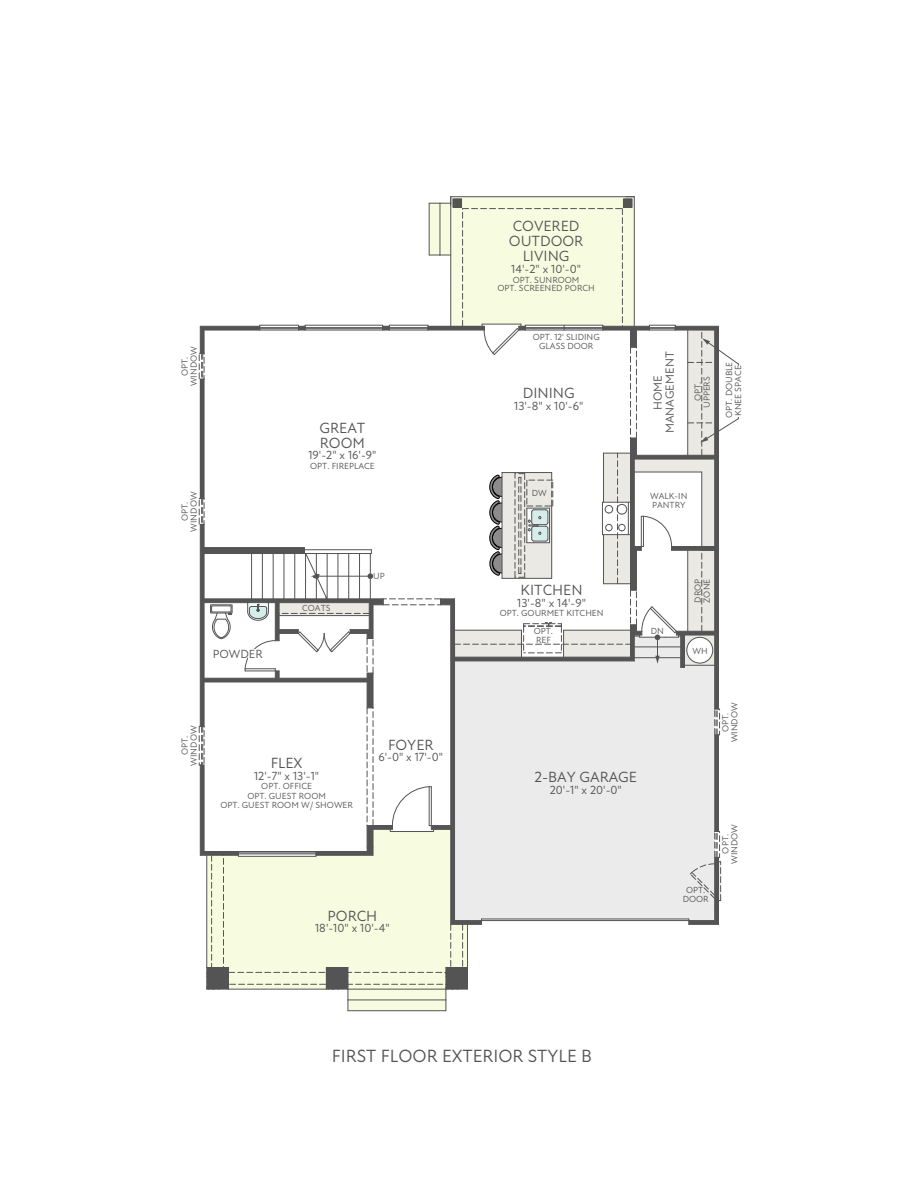
<style>
.page{position:relative;width:918px;height:1188px;background:#fff}
.page>*{position:absolute;margin:0;border:0;box-sizing:border-box;transform-origin:0 0}
.t1{font:18px "Atten New";color:#545454}
.t2{font:15px/15px "Atten New";color:#545454}
.t3{font:12px/12px "Atten New";color:#545454;text-align:center}
.t4{font:9px/9px "Atten New";color:#545454;text-align:center}
</style>
<div class="page">
<div style="left:199px;top:726px;width:5px;height:39px;border:1px dashed #545454"></div>
<div style="left:199px;top:498px;width:5px;height:27px;border:1px dashed #545454"></div>
<div style="left:199px;top:353px;width:5px;height:27px;border:1px dashed #545454"></div>
<svg style="left:200px;top:196px;width:539px;height:815px"></svg>
<p class="t4" style="left:180px;top:386px;width:41px;rotate:-90deg">OPT.<br>WINDOW</p>
<p class="t4" style="left:180px;top:532px;width:41px;rotate:-90deg">OPT.<br>WINDOW</p>
<h3 class="t3" style="left:213px;top:648px;width:51px">POWDER</h3>
<h2 class="t2" style="left:320px;top:421px;width:47px">GREAT<br>ROOM</h2>
<h3 class="t3" style="left:308px;top:450px;width:70px">19'-2" x 16'-9"</h3>
<p class="t4" style="left:310px;top:461px;width:66px">OPT. FIREPLACE</p>
<p class="t4" style="left:302px;top:603px;width:30px">COATS</p>
<p class="t4" style="left:373px;top:571px;width:13px">UP</p>
<p class="t4" style="left:180px;top:766px;width:41px;rotate:-90deg">OPT.<br>WINDOW</p>
<h2 class="t2" style="left:271px;top:756px;width:33px">FLEX</h2>
<h3 class="t3" style="left:254px;top:770px;width:66px">12'-7" x 13'-1"</h3>
<p class="t4" style="left:220px;top:782px;width:134px;line-height:9.6px">OPT. OFFICE<br>OPT. GUEST ROOM<br>OPT. GUEST ROOM W/ SHOWER</p>
<h2 class="t2" style="left:388px;top:737px;width:47px">FOYER</h2>
<h3 class="t3" style="left:378px;top:751px;width:66px">6'-0" x 17'-0"</h3>
<h2 class="t2" style="left:328px;top:908px;width:51px">PORCH</h2>
<h3 class="t3" style="left:315px;top:922px;width:76px">18'-10" x 10'-4"</h3>
<h2 class="t2" style="left:509px;top:219px;width:76px;text-align:center">COVERED<br>OUTDOOR<br>LIVING</h2>
<h3 class="t3" style="left:511px;top:263px;width:71px">14'-2" x 10'-0"</h3>
<p class="t4" style="left:513px;top:275px;width:68px">OPT. SUNROOM</p>
<p class="t4" style="left:497px;top:284px;width:99px">OPT. SCREENED PORCH</p>
<p class="t4" style="left:533px;top:333px;width:68px">OPT. 12' SLIDING<br>GLASS DOOR</p>
<h2 class="t2" style="left:523px;top:386px;width:54px">DINING</h2>
<h3 class="t3" style="left:514px;top:400px;width:71px">13'-8" x 10'-6"</h3>
<p class="t4" style="left:532px;top:488px;width:17px">DW</p>
<h3 class="t3" style="left:652px;top:433px;width:83px;rotate:-90deg">HOME<br>MANAGEMENT</h3>
<p class="t4" style="left:694px;top:408px;width:33px;rotate:-90deg">OPT.<br>UPPERS</p>
<p class="t4" style="left:725px;top:418px;width:58px;text-align:left;rotate:-90deg">OPT. DOUBLE<br>KNEE SPACE</p>
<p class="t4" style="left:650px;top:491px;width:39px;text-align:left">WALK-IN<br>PANTRY</p>
<h2 class="t2" style="left:521px;top:583px;width:64px">KITCHEN</h2>
<h3 class="t3" style="left:517px;top:597px;width:70px">13'-8" x 14'-9"</h3>
<p class="t4" style="left:500px;top:608px;width:105px">OPT. GOURMET KITCHEN</p>
<p class="t4" style="left:534px;top:627px;width:21px;text-align:left">OPT.<br>REF</p>
<p class="t4" style="left:651px;top:627px;width:15px">DN</p>
<h2 class="t2" style="left:534px;top:770px;width:104px">2-BAY GARAGE</h2>
<h3 class="t3" style="left:550px;top:784px;width:74px">20'-1" x 20'-0"</h3>
<p class="t4" style="left:693px;top:603px;width:25px;text-align:left;rotate:-90deg">DROP<br>ZONE</p>
<p class="t4" style="left:693px;top:647px;width:17px">WH</p>
<p class="t4" style="left:721px;top:742px;width:41px;rotate:-90deg">OPT.<br>WINDOW</p>
<p class="t4" style="left:683px;top:886px;width:27px">OPT.<br>DOOR</p>
<p class="t4" style="left:721px;top:864px;width:41px;rotate:-90deg">OPT.<br>WINDOW</p>
<h1 class="t1" style="left:332px;top:1046px;width:262px">FIRST FLOOR EXTERIOR STYLE B</h1>
</div>
